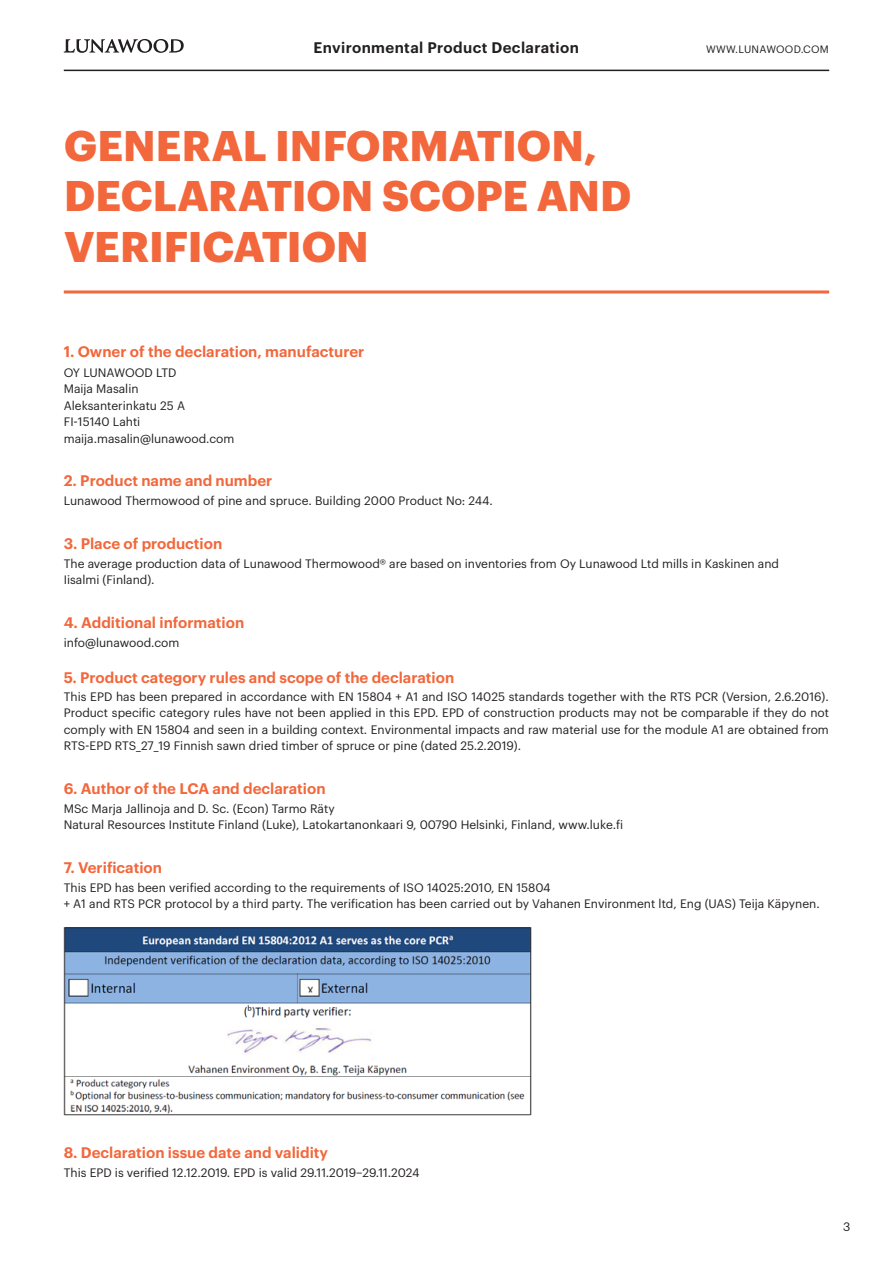
<style>
.page{position:relative;width:893px;height:1263px;background:#fff}
.page>*{position:absolute;margin:0;border:0;box-sizing:border-box;transform-origin:0 0}
.Ylaotsikko{font:700 42px/50.4px "Graphik";color:#f2673b}
.Title_Product_Name{font:600 15px "Graphik";color:#f2673b}
.Products_ylos{font:600 15px "Graphik";letter-spacing:.025em;color:#231f20}
.leipisLunawood1{font:12px/16.5px "Graphik";color:#231f20;text-align:justify}
.t1{font:10.5px "Graphik";letter-spacing:.025em;color:#231f20}
</style>
<div class="page">
<hr style="left:64px;top:70px;width:765px;height:1px;background:#231f20">
<svg style="left:64px;top:39px;width:120px;height:14px"></svg>
<hr style="left:64px;top:290px;width:765px;height:3px;background:#f2673b">
<img style="left:63px;top:927px;width:469px;height:189px">
<p class="Products_ylos" style="left:313px;top:36px;width:267px">Environmental Product Declaration</p>
<p class="t1" style="left:706px;top:41px;width:124px">WWW.LUNAWOOD.COM</p>
<p class="Ylaotsikko" style="left:64px;top:117px;width:569px">GENERAL INFORMATION,<br>DECLARATION SCOPE AND<br>VERIFICATION</p>
<p class="Title_Product_Name" style="left:64px;top:341px;width:302px">1. Owner of the declaration, manufacturer</p>
<p class="leipisLunawood1" style="left:64px;top:363px;width:114px">OY LUNAWOOD LTD</p>
<p class="leipisLunawood1" style="left:64px;top:379px;width:76px">Maija Masalin</p>
<p class="leipisLunawood1" style="left:64px;top:396px;width:123px">Aleksanterinkatu 25 A</p>
<p class="leipisLunawood1" style="left:64px;top:412px;width:78px">FI-15140 Lahti</p>
<p class="leipisLunawood1" style="left:64px;top:429px;width:172px">maija.masalin@lunawood.com</p>
<p class="Title_Product_Name" style="left:64px;top:469px;width:210px">2. Product name and number</p>
<p class="leipisLunawood1" style="left:64px;top:491px;width:431px">Lunawood Thermowood of pine and spruce. Building 2000 Product No: 244.</p>
<p class="Title_Product_Name" style="left:64px;top:532px;width:160px">3. Place of production</p>
<p class="leipisLunawood1" style="left:64px;top:554px;width:717px">The average production data of Lunawood Thermowood® are based on inventories from Oy Lunawood Ltd mills in Kaskinen and</p>
<p class="leipisLunawood1" style="left:64px;top:570px;width:92px">Iisalmi (Finland).</p>
<p class="Title_Product_Name" style="left:64px;top:611px;width:182px">4. Additional information</p>
<p class="leipisLunawood1" style="left:64px;top:633px;width:117px">info@lunawood.com</p>
<p class="Title_Product_Name" style="left:64px;top:666px;width:392px">5. Product category rules and scope of the declaration</p>
<p class="leipisLunawood1" style="left:64px;top:687px;width:767px">This EPD has been prepared in accordance with EN 15804 + A1 and ISO 14025 standards together with the RTS PCR (Version, 2.6.2016).<br>Product specific category rules have not been applied in this EPD. EPD of construction products may not be comparable if they do not comply with EN 15804 and seen in a building context. Environmental impacts and raw material use for the module A1 are obtained from RTS-EPD RTS_27_19 Finnish sawn dried timber of spruce or pine (dated 25.2.2019).</p>
<p class="Title_Product_Name" style="left:64px;top:777px;width:263px">6. Author of the LCA and declaration</p>
<p class="leipisLunawood1" style="left:64px;top:799px;width:272px">MSc Marja Jallinoja and D. Sc. (Econ) Tarmo Räty</p>
<p class="leipisLunawood1" style="left:64px;top:815px;width:561px">Natural Resources Institute Finland (Luke), Latokartanonkaari 9, 00790 Helsinki, Finland, www.luke.fi</p>
<p class="Title_Product_Name" style="left:64px;top:856px;width:100px">7. Verification</p>
<p class="leipisLunawood1" style="left:64px;top:878px;width:488px">This EPD has been verified according to the requirements of ISO 14025:2010, EN 15804</p>
<p class="leipisLunawood1" style="left:64px;top:894px;width:757px">+ A1 and RTS PCR protocol by a third party. The verification has been carried out by Vahanen Environment ltd, Eng (UAS) Teija Käpynen.</p>
<p class="Title_Product_Name" style="left:64px;top:1141px;width:266px">8. Declaration issue date and validity</p>
<p class="leipisLunawood1" style="left:64px;top:1163px;width:357px">This EPD is verified 12.12.2019. EPD is valid 29.11.2019–29.11.2024</p>
<p class="leipisLunawood1" style="left:843px;top:1217px;width:9px">3</p>
</div>
